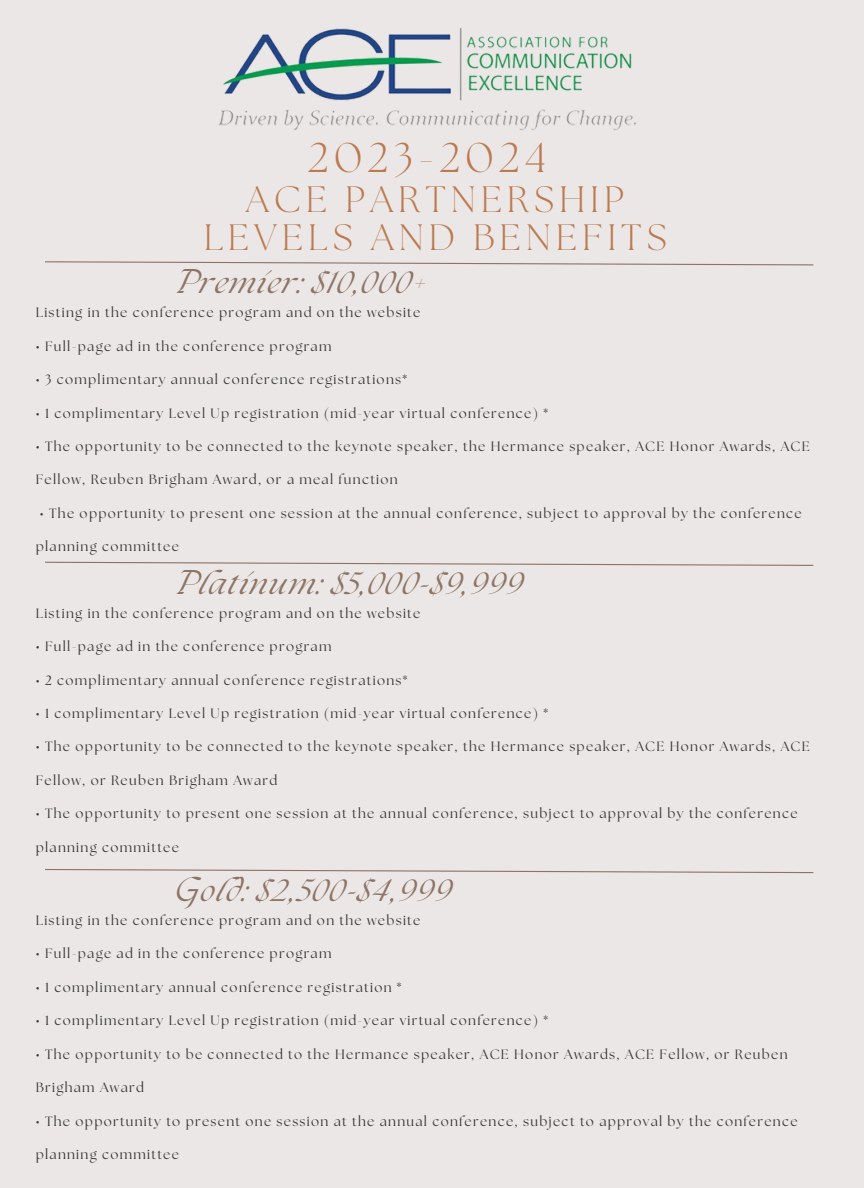
<style>
.page{position:relative;width:864px;height:1188px;background:#ebe7e6}
.page>*{position:absolute;margin:0;border:0;box-sizing:border-box;transform-origin:0 0}
.t1{font:300 41.55px "The Seasons";letter-spacing:.135em;color:#af5f2b}
.t2{font:300 36.6px/38.4px "The Seasons";letter-spacing:.135em;color:#af5f2b;text-align:center}
.t3{font:italic 30px "The Seasons";letter-spacing:.045em;color:#8d7464}
.t4{font:13.5px "The Seasons";letter-spacing:.095em;color:#393939}
</style>
<div class="page">
<svg style="left:45px;top:261px;width:769px;height:5px"></svg>
<img style="left:218px;top:28px;width:418px;height:102px">
<svg style="left:45px;top:561px;width:769px;height:5px"></svg>
<svg style="left:45px;top:869px;width:769px;height:5px"></svg>
<h1 class="t1" style="left:308px;top:138px;width:240px">2023-2024</h1>
<h2 class="t2" style="left:203px;top:183px;width:465px">ACE PARTNERSHIP<br>LEVELS AND BENEFITS</h2>
<p class="t3" style="left:175px;top:269px;width:252px">Premier: $10,000+</p>
<p class="t4" style="left:36px;top:307px;width:386px">Listing in the conference program and on the website</p>
<p class="t4" style="left:36px;top:340px;width:297px">• Full-page ad in the conference program</p>
<p class="t4" style="left:36px;top:373px;width:373px">• 3 complimentary annual conference registrations*</p>
<p class="t4" style="left:36px;top:407px;width:514px">• 1 complimentary Level Up registration (mid-year virtual conference) *</p>
<p class="t4" style="left:36px;top:440px;width:776px">• The opportunity to be connected to the keynote speaker, the Hermance speaker, ACE Honor Awards, ACE</p>
<p class="t4" style="left:36px;top:474px;width:364px">Fellow, Reuben Brigham Award, or a meal function</p>
<p class="t4" style="left:40px;top:507px;width:763px">• The opportunity to present one session at the annual conference, subject to approval by the conference</p>
<p class="t4" style="left:36px;top:540px;width:145px">planning committee</p>
<p class="t3" style="left:175px;top:570px;width:349px">Platinum: $5,000-$9,999</p>
<p class="t4" style="left:36px;top:607px;width:386px">Listing in the conference program and on the website</p>
<p class="t4" style="left:36px;top:640px;width:297px">• Full-page ad in the conference program</p>
<p class="t4" style="left:36px;top:674px;width:373px">• 2 complimentary annual conference registrations*</p>
<p class="t4" style="left:36px;top:707px;width:514px">• 1 complimentary Level Up registration (mid-year virtual conference) *</p>
<p class="t4" style="left:36px;top:741px;width:776px">• The opportunity to be connected to the keynote speaker, the Hermance speaker, ACE Honor Awards, ACE</p>
<p class="t4" style="left:36px;top:774px;width:243px">Fellow, or Reuben Brigham Award</p>
<p class="t4" style="left:36px;top:808px;width:763px">• The opportunity to present one session at the annual conference, subject to approval by the conference</p>
<p class="t4" style="left:36px;top:841px;width:145px">planning committee</p>
<p class="t3" style="left:175px;top:877px;width:277px">Gold: $2,500-$4,999</p>
<p class="t4" style="left:36px;top:914px;width:386px">Listing in the conference program and on the website</p>
<p class="t4" style="left:36px;top:948px;width:297px">• Full-page ad in the conference program</p>
<p class="t4" style="left:36px;top:981px;width:367px">• 1 complimentary annual conference registration *</p>
<p class="t4" style="left:36px;top:1014px;width:514px">• 1 complimentary Level Up registration (mid-year virtual conference) *</p>
<p class="t4" style="left:36px;top:1048px;width:753px">• The opportunity to be connected to the Hermance speaker, ACE Honor Awards, ACE Fellow, or Reuben</p>
<p class="t4" style="left:36px;top:1081px;width:110px">Brigham Award</p>
<p class="t4" style="left:36px;top:1115px;width:763px">• The opportunity to present one session at the annual conference, subject to approval by the conference</p>
<p class="t4" style="left:36px;top:1148px;width:145px">planning committee</p>
</div>
